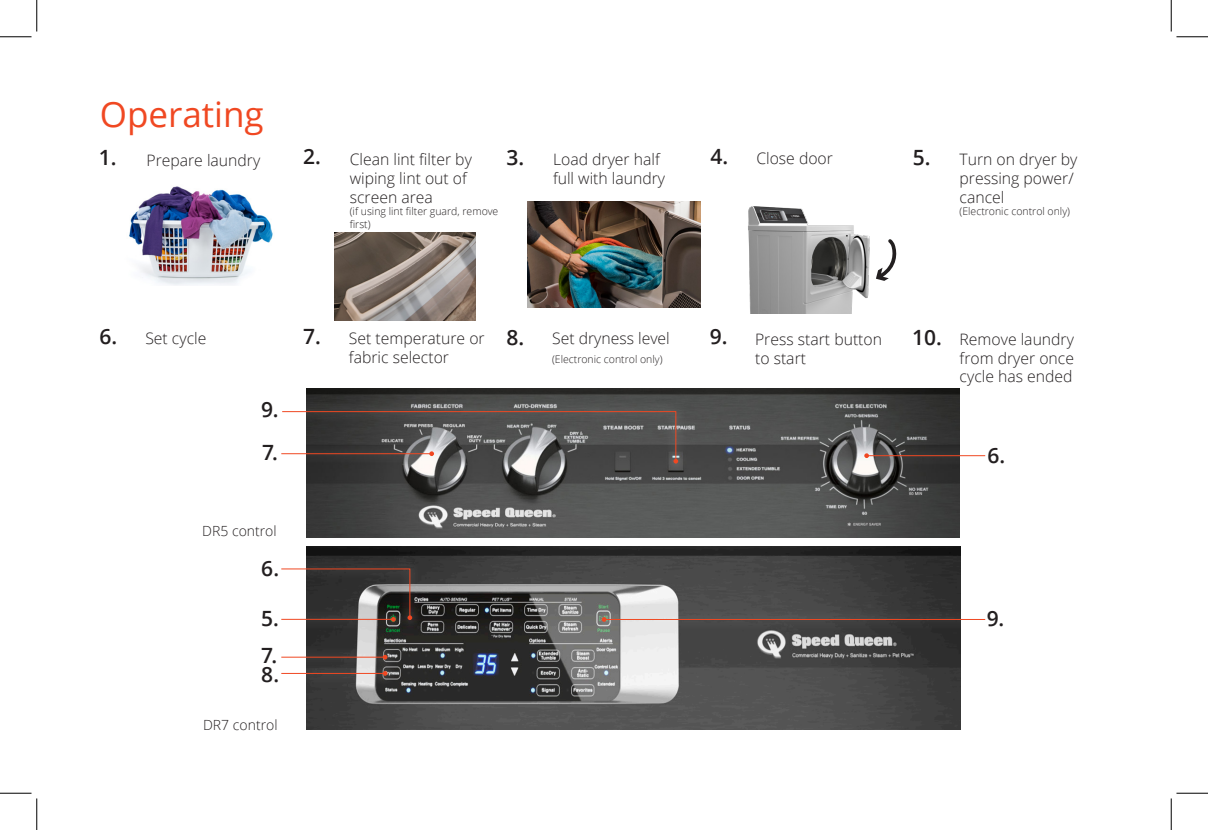
<style>
.page{position:relative;width:1208px;height:830px;background:#fff}
.page>*{position:absolute;margin:0;border:0;box-sizing:border-box;transform-origin:0 0}
.t1{font:35px "Open Sans";color:#f04822}
.Callouts{font:600 21px "Open Sans";color:#231f20}
.t2{font:300 15.75px/18.9px "Open Sans";color:#231f20}
.t3{font:300 14px "Open Sans";color:#231f20}
.t4{font:300 10.5px/12.6px "Open Sans";color:#231f20}
</style>
<div class="page">
<img style="left:748px;top:206px;width:122px;height:107px">
<svg style="left:876px;top:239px;width:21px;height:42px"></svg>
<img style="left:335px;top:233px;width:141px;height:87px">
<img style="left:528px;top:201px;width:172px;height:107px">
<img style="left:129px;top:186px;width:144px;height:99px">
<img style="left:307px;top:389px;width:652px;height:148px">
<div style="left:273px;top:400px;width:415px;height:73px;background:#fff;opacity:.75"></div>
<svg style="left:281px;top:411px;width:397px;height:52px;background:#65605f"></svg>
<div style="left:854px;top:443px;width:139px;height:25px;background:#fff;opacity:.75"></div>
<hr style="left:866px;top:455px;width:119px;height:1px;background:#f04822">
<svg style="left:864px;top:453px;width:5px;height:5px"></svg>
<img style="left:307px;top:546px;width:653px;height:183px">
<div style="left:592px;top:607px;width:402px;height:24px;background:#fff;opacity:.75"></div>
<hr style="left:604px;top:619px;width:381px;height:1px;background:#f04822">
<svg style="left:601px;top:617px;width:5px;height:4px"></svg>
<div style="left:273px;top:558px;width:149px;height:72px;background:#fff;opacity:.75"></div>
<div style="left:273px;top:607px;width:133px;height:24px;background:#fff;opacity:.75"></div>
<svg style="left:280px;top:568px;width:132px;height:53px"></svg>
<div style="left:273px;top:645px;width:124px;height:24px;background:#fff;opacity:.75"></div>
<hr style="left:281px;top:656px;width:104px;height:1px;background:#f04822">
<svg style="left:383px;top:654px;width:4px;height:5px"></svg>
<div style="left:273px;top:661px;width:124px;height:24px;background:#fff;opacity:.75"></div>
<hr style="left:281px;top:673px;width:104px;height:1px;background:#f04822">
<svg style="left:383px;top:671px;width:4px;height:4px"></svg>
<hr style="left:0;top:36px;width:32px;height:1px;background:#000">
<hr style="left:1176px;top:36px;width:32px;height:1px;background:#000">
<hr style="left:0;top:792px;width:32px;height:1px;background:#000">
<hr style="left:1176px;top:792px;width:32px;height:1px;background:#000">
<hr style="left:36px;top:0;width:1px;height:32px;background:#000">
<hr style="left:36px;top:798px;width:1px;height:32px;background:#000">
<hr style="left:1170px;top:0;width:1px;height:32px;background:#000">
<hr style="left:1170px;top:798px;width:1px;height:32px;background:#000">
<p class="t1" style="left:100px;top:90px;width:165px">Operating</p>
<p class="Callouts" style="left:303px;top:142px;width:19px">2.</p>
<p class="t2" style="left:350px;top:149px;width:124px">Clean lint filter by wiping lint out of screen area</p>
<p class="t4" style="left:350px;top:205px;width:150px">(if using lint filter guard, remove first)</p>
<p class="Callouts" style="left:99px;top:142px;width:19px">1.</p>
<p class="t2" style="left:146px;top:150px;width:115px">Prepare laundry</p>
<p class="Callouts" style="left:506px;top:142px;width:19px">3.</p>
<p class="t2" style="left:553px;top:149px;width:114px">Load dryer half full with laundry</p>
<p class="Callouts" style="left:710px;top:142px;width:19px">4.</p>
<p class="t2" style="left:756px;top:149px;width:78px">Close door</p>
<p class="Callouts" style="left:912px;top:142px;width:19px">5.</p>
<p class="t2" style="left:959px;top:149px;width:119px">Turn on dryer by pressing power/ cancel</p>
<p class="t4" style="left:959px;top:205px;width:112px">(Electronic control only)</p>
<p class="Callouts" style="left:99px;top:322px;width:19px">6.</p>
<p class="t2" style="left:145px;top:329px;width:62px">Set cycle</p>
<p class="Callouts" style="left:303px;top:322px;width:19px">7.</p>
<p class="t2" style="left:349px;top:328px;width:137px">Set temperature or fabric selector</p>
<p class="Callouts" style="left:506px;top:322px;width:19px">8.</p>
<p class="t2" style="left:552px;top:329px;width:119px">Set dryness level</p>
<p class="t4" style="left:552px;top:353px;width:112px">(Electronic control only)</p>
<p class="Callouts" style="left:261px;top:395px;width:19px">9.</p>
<p class="Callouts" style="left:262px;top:438px;width:17px">7.</p>
<p class="t3" style="left:202px;top:521px;width:76px">DR5 control</p>
<p class="Callouts" style="left:261px;top:553px;width:19px">6.</p>
<p class="Callouts" style="left:261px;top:604px;width:19px">5.</p>
<p class="Callouts" style="left:261px;top:641px;width:17px">7.</p>
<p class="Callouts" style="left:261px;top:660px;width:20px">8.</p>
<p class="t3" style="left:203px;top:714px;width:76px">DR7 control</p>
<p class="Callouts" style="left:710px;top:322px;width:19px">9.</p>
<p class="t2" style="left:755px;top:329px;width:128px">Press start button to start</p>
<p class="Callouts" style="left:912px;top:323px;width:31px">10.</p>
<p class="t2" style="left:959px;top:329px;width:116px;text-align:justify">Remove laundry from dryer once cycle has ended</p>
<p class="Callouts" style="left:987px;top:440px;width:19px">6.</p>
<p class="Callouts" style="left:987px;top:604px;width:19px">9.</p>
</div>
